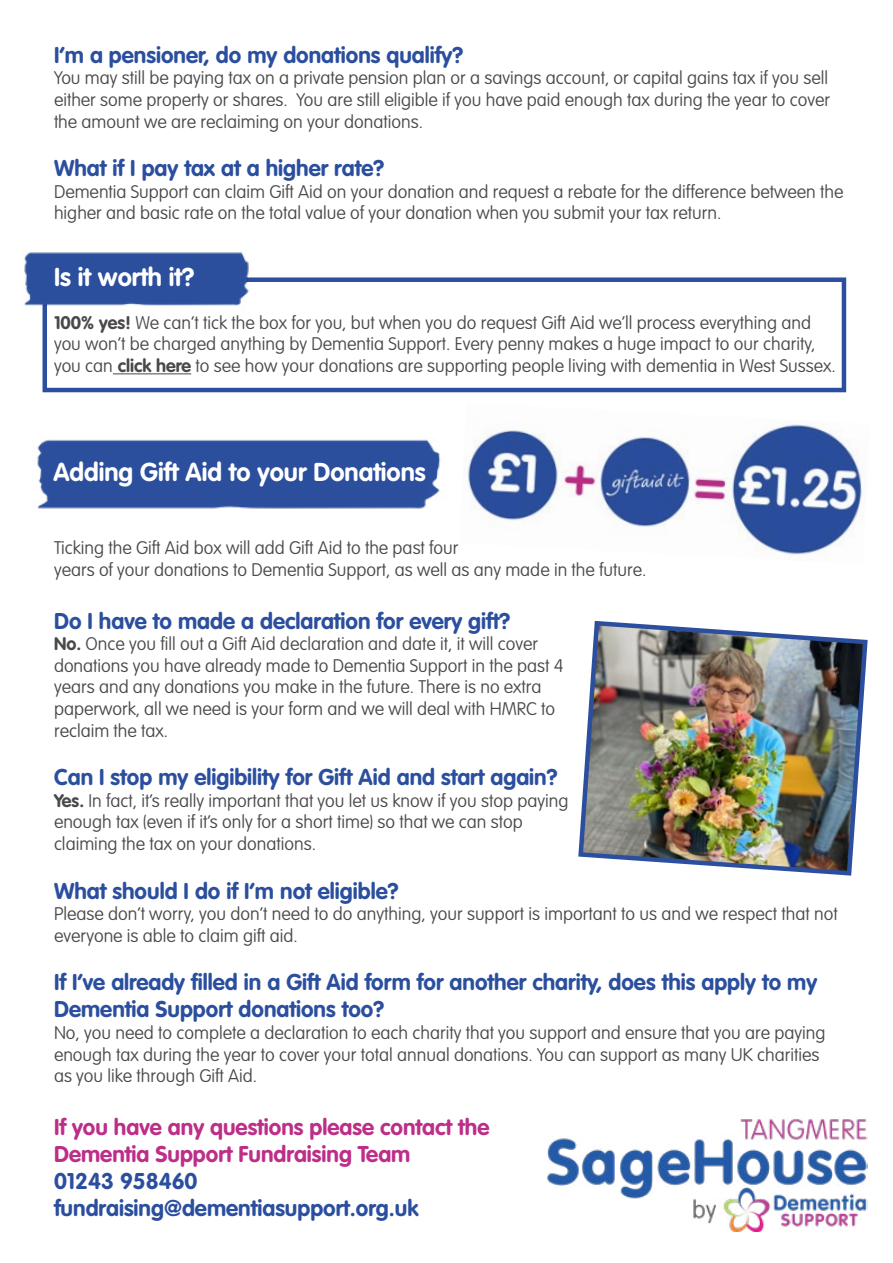
<style>
.page{position:relative;width:893px;height:1263px;background:#fff}
.page>*{position:absolute;margin:0;border:0;box-sizing:border-box;transform-origin:0 0}
.t1{font:700 25.5px "VAG Rounded Std";color:#fff}
.t2{font:700 22.5px/27px "VAG Rounded Std";color:#2b4f9e}
.t3{font:700 22.5px/27px "VAG Rounded Std";color:#bd2e88}
.t4{font:100 18px/21.6px "VAG Rounded Std";color:#49494a}
.s1{font-weight:700}
</style>
<div class="page">
<div style="left:43px;top:277px;width:803px;height:115px;border:4px solid #2b4f9e"></div>
<img style="left:24px;top:252px;width:227px;height:59px">
<hr style="left:113px;top:373px;width:78px;height:1px;background:#49494a">
<img style="left:467px;top:424px;width:396px;height:131px">
<img style="left:37px;top:439px;width:404px;height:70px">
<img style="left:547px;top:1118px;width:320px;height:113px">
<img style="left:578px;top:620px;width:290px;height:256px">
<p class="t2" style="left:54px;top:42px;width:411px">I’m a pensioner, do my donations qualify?</p>
<p class="t4" style="left:54px;top:68px;width:778px;text-align:justify">You may still be paying tax on a private pension plan or a savings account, or capital gains tax if you sell either some property or shares. You are still eligible if you have paid enough tax during the year to cover the amount we are reclaiming on your donations.</p>
<p class="t2" style="left:54px;top:156px;width:332px">What if I pay tax at a higher rate?</p>
<p class="t4" style="left:54px;top:181px;width:791px">Dementia Support can claim Gift Aid on your donation and request a rebate for the difference between the higher and basic rate on the total value of your donation when you submit your tax return.</p>
<h1 class="t1" style="left:54px;top:262px;width:142px">Is it worth it?</h1>
<p class="t4" style="left:54px;top:312px;width:783px"><span class="s1">100% yes!</span> We can’t tick the box for you, but when you do request Gift Aid we’ll process everything and you won’t be charged anything by Dementia Support. Every penny makes a huge impact to our charity, you can <span class="s1">click here</span> to see how your donations are supporting people living with dementia in West Sussex.</p>
<h1 class="t1" style="left:53px;top:457px;width:374px">Adding Gift Aid to your Donations</h1>
<p class="t4" style="left:54px;top:537px;width:594px">Ticking the Gift Aid box will add Gift Aid to the past four<br>years of your donations to Dementia Support, as well as any made in the future.</p>
<p class="t2" style="left:54px;top:608px;width:458px">Do I have to made a declaration for every gift?</p>
<p class="t4" style="left:54px;top:634px;width:511px"><span class="s1">No.</span> Once you fill out a Gift Aid declaration and date it, it will cover donations you have already made to Dementia Support in the past 4 years and any donations you make in the future. There is no extra paperwork, all we need is your form and we will deal with HMRC to reclaim the tax.</p>
<p class="t2" style="left:54px;top:765px;width:505px">Can I stop my eligibility for Gift Aid and start again?</p>
<p class="t4" style="left:54px;top:790px;width:516px"><span class="s1">Yes.</span> In fact, it’s really important that you let us know if you stop paying enough tax (even if it’s only for a short time) so that we can stop claiming the tax on your donations.</p>
<p class="t2" style="left:54px;top:878px;width:346px">What should I do if I’m not eligible?</p>
<p class="t4" style="left:54px;top:904px;width:785px">Please don’t worry, you don’t need to do anything, your support is important to us and we respect that not everyone is able to claim gift aid.</p>
<p class="t2" style="left:54px;top:970px;width:765px">If I’ve already filled in a Gift Aid form for another charity, does this apply to my<br>Dementia Support donations too?</p>
<p class="t4" style="left:54px;top:1022px;width:773px">No, you need to complete a declaration to each charity that you support and ensure that you are paying enough tax during the year to cover your total annual donations. You can support as many UK charities as you like through Gift Aid.</p>
<p class="t3" style="left:54px;top:1114px;width:437px">If you have any questions please contact the<br>Dementia Support Fundraising Team</p>
<p class="t2" style="left:54px;top:1168px;width:366px">01243 958460 fundraising@dementiasupport.org.uk</p>
</div>
